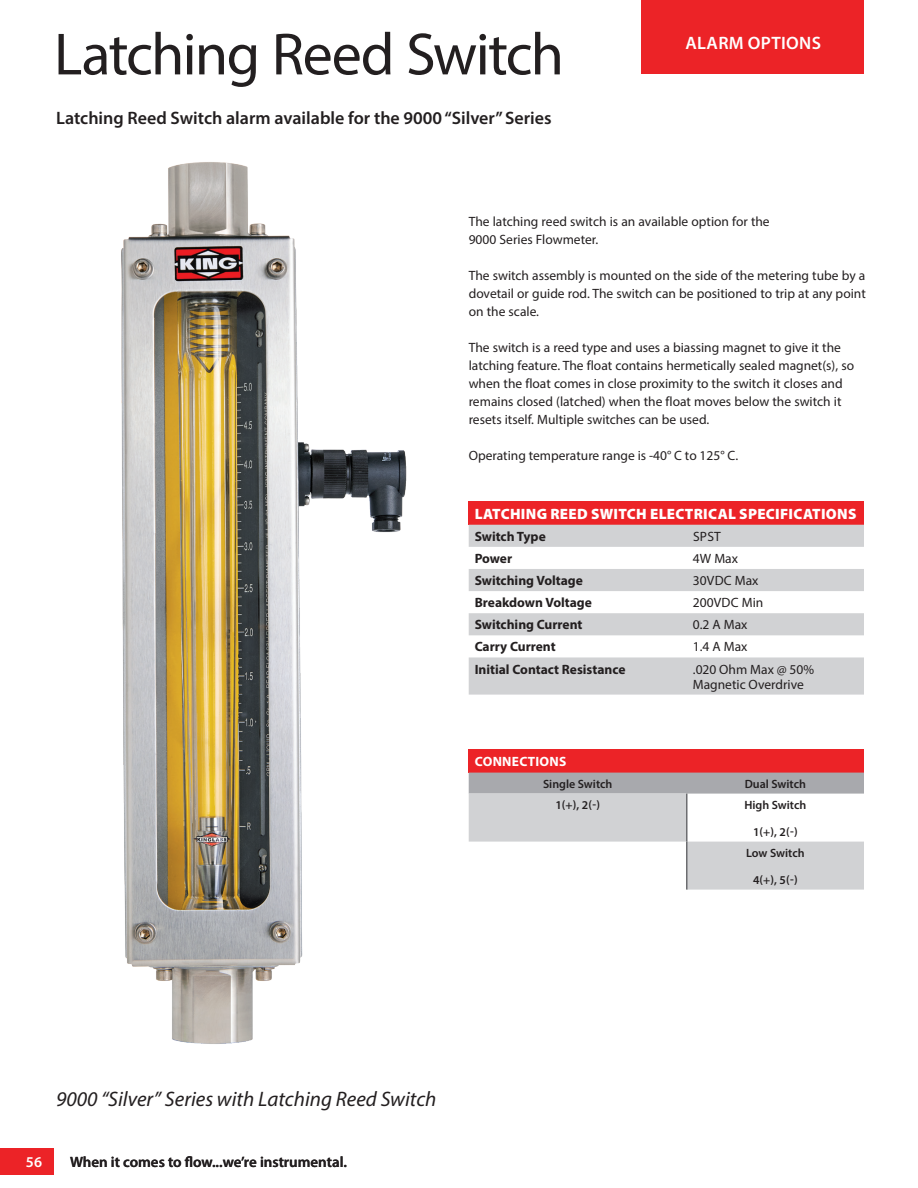
<style>
.page{position:relative;width:918px;height:1188px;background:#fff}
.page>*{position:absolute;margin:0;border:0;box-sizing:border-box;transform-origin:0 0}
.t1{font:60px "Myriad Pro";letter-spacing:-.03em;color:#231f20}
.t2{font:italic 21px "Myriad Pro";color:#231f20}
.t3{font:600 18px "Myriad Pro";color:#231f20}
.t4{font:600 18px "Myriad Pro";letter-spacing:.02em;color:#fff}
.t5{font:900 15px "Myriad Pro";letter-spacing:.02em;color:#fff}
.t6{font:600 15px "Myriad Pro";color:#231f20}
.t7{font:600 15px "Myriad Pro";color:#fff}
.t8{font:13.5px/18px "Myriad Pro";color:#231f20}
.t9{font:700 13.5px "Myriad Pro";color:#231f20}
.t10{font:700 13.5px "Myriad Pro";letter-spacing:.02em;color:#fff}
.t11{font:600 12px/21px "Myriad Pro";color:#231f20;text-align:center}
</style>
<div class="page">
<div style="left:0;top:1148px;width:54px;height:26px;background:#ec2327"></div>
<div style="left:641px;top:0;width:223px;height:73px;background:#ec2327"></div>
<div style="left:469px;top:501px;width:395px;height:24px;background:#ec2327"></div>
<svg style="left:469px;top:525px;width:395px;height:170px;fill:#d1d2d4"></svg>
<div style="left:469px;top:750px;width:395px;height:23px;background:#ec2327"></div>
<svg style="left:469px;top:773px;width:395px;height:117px"></svg>
<hr style="left:686px;top:794px;width:2px;height:48px;background:#6c6d70">
<hr style="left:686px;top:842px;width:2px;height:48px;background:#6c6d70">
<img style="left:121px;top:162px;width:286px;height:882px">
<h1 class="t1" style="left:54px;top:17px;width:511px">Latching Reed Switch</h1>
<h3 class="t3" style="left:56px;top:106px;width:497px">Latching Reed Switch alarm available for the 9000 “Silver” Series</h3>
<h3 class="t4" style="left:685px;top:31px;width:137px">ALARM OPTIONS</h3>
<p class="t8" style="left:469px;top:212px;width:303px">The latching reed switch is an available option for the<br>9000 Series Flowmeter.</p>
<p class="t8" style="left:469px;top:266px;width:399px;text-align:justify">The switch assembly is mounted on the side of the metering tube by a dovetail or guide rod. The switch can be positioned to trip at any point on the scale.</p>
<p class="t8" style="left:469px;top:338px;width:387px">The switch is a reed type and uses a biassing magnet to give it the latching feature. The float contains hermetically sealed magnet(s), so when the float comes in close proximity to the switch it closes and remains closed (latched) when the float moves below the switch it resets itself. Multiple switches can be used.</p>
<p class="t8" style="left:469px;top:446px;width:271px">Operating temperature range is -40° C to 125° C.</p>
<p class="t5" style="left:475px;top:505px;width:383px">LATCHING REED SWITCH ELECTRICAL SPECIFICATIONS</p>
<p class="t9" style="left:475px;top:528px;width:73px">Switch Type</p>
<p class="t8" style="left:693px;top:527px;width:30px">SPST</p>
<p class="t9" style="left:475px;top:550px;width:39px">Power</p>
<p class="t8" style="left:693px;top:549px;width:47px">4W Max</p>
<p class="t9" style="left:475px;top:572px;width:110px">Switching Voltage</p>
<p class="t8" style="left:693px;top:571px;width:67px">30VDC Max</p>
<p class="t9" style="left:475px;top:594px;width:119px">Breakdown Voltage</p>
<p class="t8" style="left:693px;top:593px;width:72px">200VDC Min</p>
<p class="t9" style="left:475px;top:616px;width:109px">Switching Current</p>
<p class="t8" style="left:693px;top:616px;width:56px">0.2 A Max</p>
<p class="t9" style="left:475px;top:638px;width:83px">Carry Current</p>
<p class="t8" style="left:693px;top:638px;width:56px">1.4 A Max</p>
<p class="t9" style="left:475px;top:660px;width:152px">Initial Contact Resistance</p>
<p class="t8" style="left:693px;top:661px;width:123px;line-height:15px">.020 Ohm Max @ 50%<br>Magnetic Overdrive</p>
<p class="t10" style="left:475px;top:752px;width:93px">CONNECTIONS</p>
<p class="t11" style="left:543px;top:773px;width:71px">Single Switch</p>
<p class="t11" style="left:745px;top:773px;width:63px">Dual Switch</p>
<p class="t11" style="left:555px;top:794px;width:46px">1(+), 2(-)</p>
<p class="t11" style="left:744px;top:794px;width:63px">High Switch</p>
<p class="t11" style="left:746px;top:821px;width:60px">1(+), 2(-)<br>Low Switch</p>
<p class="t11" style="left:753px;top:869px;width:46px">4(+), 5(-)</p>
<h2 class="t2" style="left:56px;top:1086px;width:382px">9000 “Silver” Series with Latching Reed Switch</h2>
<p class="t7" style="left:26px;top:1152px;width:18px">56</p>
<p class="t6" style="left:70px;top:1152px;width:278px">When it comes to flow...we’re instrumental.</p>
</div>
